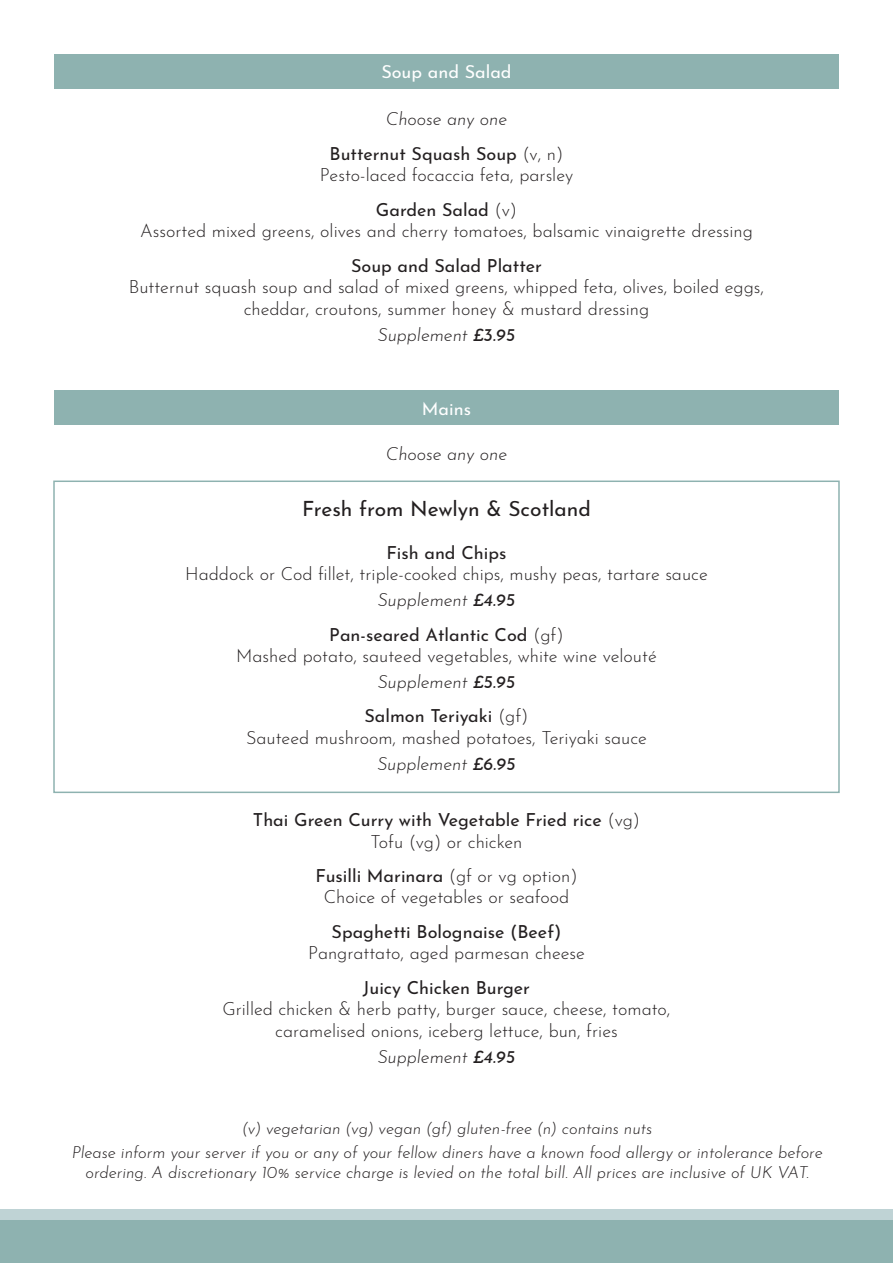
<style>
.page{position:relative;width:893px;height:1263px;background:#fff}
.page>*{position:absolute;margin:0;border:0;box-sizing:border-box;transform-origin:0 0}
.t1{font:21px "Josefin Sans";color:#231f20}
.t2{font:300 18px/21.6px "Josefin Sans";color:#231f20;text-align:center}
.t3{font:18px "Josefin Sans";color:#231f20}
.t4{font:italic 300 18px "Josefin Sans";color:#231f20}
.t5{font:18px "Josefin Sans";color:#fff}
.t6{font:italic 300 16.5px/19.8px "Josefin Sans";color:#231f20;text-align:center}
.s1{font-weight:300}
.s2{font-weight:400}
</style>
<div class="page">
<div style="left:53px;top:480px;width:787px;height:313px;border:2px solid #8eb2b0"></div>
<div style="left:54px;top:54px;width:785px;height:35px;background:#8eb2b0"></div>
<div style="left:0;top:1219px;width:893px;height:44px;background:#8eb2b0"></div>
<div style="left:0;top:1209px;width:893px;height:10px;background:#bfd3d5"></div>
<div style="left:54px;top:390px;width:785px;height:35px;background:#8eb2b0"></div>
<p class="t5" style="left:381px;top:57px;width:132px">Soup and Salad</p>
<p class="t4" style="left:386px;top:104px;width:123px">Choose any one</p>
<p class="t3" style="left:330px;top:138px;width:235px">Butternut Squash Soup <span class="s1">(v, n)</span></p>
<p class="t2" style="left:320px;top:162px;width:255px">Pesto-laced focaccia feta, parsley</p>
<p class="t3" style="left:376px;top:194px;width:143px">Garden Salad <span class="s1">(v)</span></p>
<p class="t2" style="left:140px;top:218px;width:614px">Assorted mixed greens, olives and cherry tomatoes, balsamic vinaigrette dressing</p>
<p class="t3" style="left:351px;top:250px;width:192px">Soup and Salad Platter</p>
<p class="t2" style="left:129px;top:274px;width:637px">Butternut squash soup and salad of mixed greens, whipped feta, olives, boiled eggs, cheddar, croutons, summer honey &amp; mustard dressing</p>
<p class="t4" style="left:378px;top:319px;width:139px">Supplement <span class="s2">£3.95</span></p>
<p class="t5" style="left:422px;top:393px;width:51px">Mains</p>
<p class="t4" style="left:386px;top:439px;width:123px">Choose any one</p>
<p class="t1" style="left:302px;top:491px;width:290px">Fresh from Newlyn &amp; Scotland</p>
<p class="t3" style="left:387px;top:537px;width:121px">Fish and Chips</p>
<p class="t2" style="left:185px;top:562px;width:524px">Haddock or Cod fillet, triple-cooked chips, mushy peas, tartare sauce</p>
<p class="t4" style="left:378px;top:585px;width:139px">Supplement <span class="s2">£4.95</span></p>
<p class="t3" style="left:329px;top:619px;width:236px">Pan-seared Atlantic Cod <span class="s1">(gf)</span></p>
<p class="t2" style="left:236px;top:643px;width:422px">Mashed potato, sauteed vegetables, white wine velouté</p>
<p class="t4" style="left:378px;top:667px;width:139px">Supplement <span class="s2">£5.95</span></p>
<p class="t3" style="left:364px;top:701px;width:166px">Salmon Teriyaki <span class="s1">(gf)</span></p>
<p class="t2" style="left:246px;top:725px;width:402px">Sauteed mushroom, mashed potatoes, Teriyaki sauce</p>
<p class="t4" style="left:377px;top:749px;width:140px">Supplement <span class="s2">£6.95</span></p>
<p class="t3" style="left:253px;top:805px;width:389px">Thai Green Curry with Vegetable Fried rice <span class="s1">(vg)</span></p>
<p class="t2" style="left:370px;top:829px;width:153px">Tofu (vg) or chicken</p>
<p class="t3" style="left:315px;top:860px;width:264px">Fusilli Marinara <span class="s1">(gf or vg option)</span></p>
<p class="t2" style="left:324px;top:885px;width:247px">Choice of vegetables or seafood</p>
<p class="t3" style="left:331px;top:916px;width:231px">Spaghetti Bolognaise (Beef)</p>
<p class="t2" style="left:308px;top:940px;width:278px">Pangrattato, aged parmesan cheese</p>
<p class="t3" style="left:363px;top:972px;width:169px">Juicy Chicken Burger</p>
<p class="t2" style="left:222px;top:996px;width:450px">Grilled chicken &amp; herb patty, burger sauce, cheese, tomato, caramelised onions, iceberg lettuce, bun, fries</p>
<p class="t4" style="left:378px;top:1042px;width:139px">Supplement <span class="s2">£4.95</span></p>
<p class="t6" style="left:242px;top:1117px;width:411px">(v) vegetarian (vg) vegan (gf) gluten-free (n) contains nuts</p>
<p class="t6" style="left:72px;top:1141px;width:752px">Please inform your server if you or any of your fellow diners have a known food allergy or intolerance before ordering. A discretionary 10% service charge is levied on the total bill. All prices are inclusive of UK VAT.</p>
</div>
